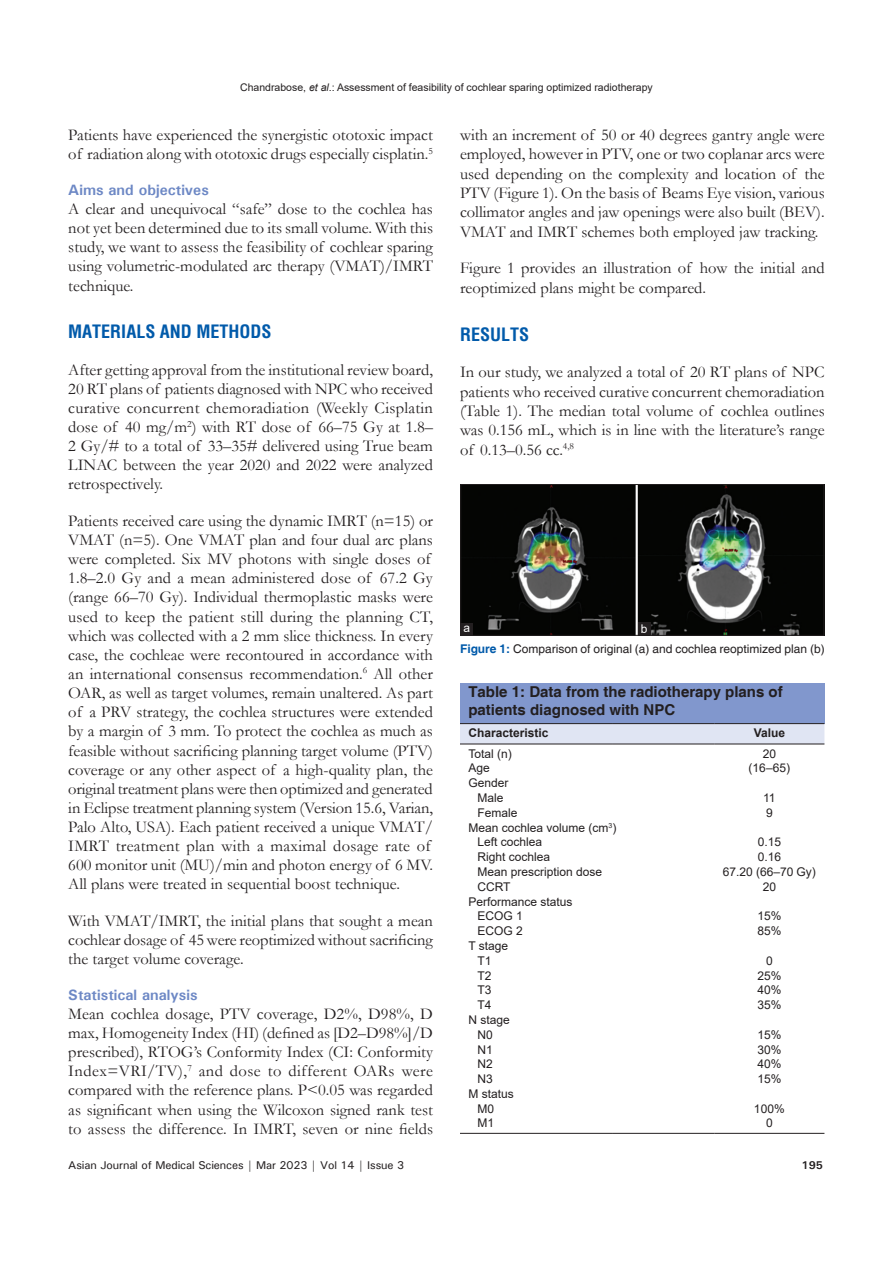
<style>
.page{position:relative;width:893px;height:1263px;background:#fff}
.page>*{position:absolute;margin:0;border:0;box-sizing:border-box;transform-origin:0 0}
.t1{font:700 condensed 18px "Helvetica";color:#015aaa}
.TX{font:16.5px/19.2px "Garamond";color:#231f20;text-align:justify}
.TT{font:700 15px/18px "Helvetica";color:#231f20}
.t2{font:700 15px "Univers";color:#6d88c5}
.TB{font:12px "Arial";color:#231f20}
.FGC{font:12px "Helvetica";color:#231f20}
.TCH{font:700 12px "Arial";color:#231f20}
.TBL{font:12px "Arial";color:#231f20}
.LABEL{font:12px "Arial";color:#fff}
.t3{font:500 11.25px "Univers";letter-spacing:-.01em;color:#231f20}
.t4{font:700 11.25px "Univers";color:#231f20}
.t5{font:10.5px "Arial";color:#231f20}
.s1{font-style:italic}
.s2{font-weight:700;color:#015aaa}
</style>
<div class="page">
<img style="left:462px;top:486px;width:360px;height:147px">
<div style="left:460px;top:484px;width:364px;height:151px;border:1px solid #231f20"></div>
<div style="left:638px;top:622px;width:12px;height:13px;background:#231f20"></div>
<div style="left:460px;top:623px;width:13px;height:12px;background:#231f20"></div>
<div style="left:460px;top:683px;width:364px;height:41px;background:#8197cd"></div>
<svg style="left:460px;top:724px;width:364px;height:20px;background:#dadeec"></svg>
<hr style="left:460px;top:1133px;width:153px;height:1px;background:#231f20">
<hr style="left:613px;top:1133px;width:101px;height:1px;background:#231f20">
<hr style="left:714px;top:1133px;width:110px;height:1px;background:#231f20">
<hr style="left:460px;top:744px;width:153px;height:1px;background:#231f20">
<hr style="left:613px;top:744px;width:101px;height:1px;background:#231f20">
<hr style="left:714px;top:744px;width:110px;height:1px;background:#231f20">
<hr style="left:460px;top:723px;width:153px;height:1px;background:#231f20">
<hr style="left:613px;top:723px;width:101px;height:1px;background:#231f20">
<hr style="left:714px;top:723px;width:110px;height:1px;background:#231f20">
<p class="t5" style="left:240px;top:80px;width:414px">Chandrabose, <span class="s1">et al</span>.: Assessment of feasibility of cochlear sparing optimized radiotherapy</p>
<p class="TX" style="left:68px;top:125px;width:366px">Patients have experienced the synergistic ototoxic impact of radiation along with ototoxic drugs especially cisplatin.<sup>5</sup></p>
<h2 class="t2" style="left:68px;top:180px;width:142px">Aims and objectives</h2>
<p class="TX" style="left:68px;top:199px;width:366px">A clear and unequivocal “safe” dose to the cochlea has not yet been determined due to its small volume. With this study, we want to assess the feasibility of cochlear sparing using volumetric-modulated arc therapy (VMAT)/IMRT technique.</p>
<h1 class="t1" style="left:68px;top:320px;width:205px">MATERIALS AND METHODS</h1>
<p class="TX" style="left:68px;top:359px;width:366px">After getting approval from the institutional review board, 20 RT plans of patients diagnosed with NPC who received curative concurrent chemoradiation (Weekly Cisplatin dose of 40 mg/m<sup>2</sup>) with RT dose of 66–75 Gy at 1.8– 2 Gy/# to a total of 33–35# delivered using True beam LINAC between the year 2020 and 2022 were analyzed retrospectively.</p>
<p class="TX" style="left:68px;top:511px;width:366px;text-align:left">Patients received care using the dynamic IMRT (n=15) or VMAT (n=5). One VMAT plan and four dual arc plans were completed. Six MV photons with single doses of 1.8–2.0 Gy and a mean administered dose of 67.2 Gy (range 66–70 Gy). Individual thermoplastic masks were used to keep the patient still during the planning CT, which was collected with a 2 mm slice thickness. In every case, the cochleae were recontoured in accordance with an international consensus recommendation.<sup>6</sup> All other OAR, as well as target volumes, remain unaltered. As part of a PRV strategy, the cochlea structures were extended by a margin of 3 mm. To protect the cochlea as much as feasible without sacrificing planning target volume (PTV) coverage or any other aspect of a high-quality plan, the original treatment plans were then optimized and generated in Eclipse treatment planning system (Version 15.6, Varian, Palo Alto, USA). Each patient received a unique VMAT/ IMRT treatment plan with a maximal dosage rate of 600 monitor unit (MU)/min and photon energy of 6 MV.<br>All plans were treated in sequential boost technique.</p>
<p class="TX" style="left:68px;top:911px;width:366px">With VMAT/IMRT, the initial plans that sought a mean cochlear dosage of 45 were reoptimized without sacrificing the target volume coverage.</p>
<h2 class="t2" style="left:68px;top:985px;width:131px">Statistical analysis</h2>
<p class="TX" style="left:68px;top:1004px;width:366px">Mean cochlea dosage, PTV coverage, D2%, D98%, D max, Homogeneity Index (HI) (defined as [D2–D98%]/D prescribed), RTOG’s Conformity Index (CI: Conformity Index=VRI/TV),<sup>7</sup> and dose to different OARs were compared with the reference plans. P&lt;0.05 was regarded as significant when using the Wilcoxon signed rank test to assess the difference. In IMRT, seven or nine fields</p>
<p class="TX" style="left:460px;top:125px;width:366px">with an increment of 50 or 40 degrees gantry angle were employed, however in PTV, one or two coplanar arcs were used depending on the complexity and location of the PTV (Figure 1). On the basis of Beams Eye vision, various collimator angles and jaw openings were also built (BEV).<br>VMAT and IMRT schemes both employed jaw tracking.</p>
<p class="TX" style="left:460px;top:258px;width:366px">Figure 1 provides an illustration of how the initial and reoptimized plans might be compared.</p>
<h1 class="t1" style="left:460px;top:322px;width:71px">RESULTS</h1>
<p class="TX" style="left:460px;top:362px;width:366px">In our study, we analyzed a total of 20 RT plans of NPC patients who received curative concurrent chemoradiation (Table 1). The median total volume of cochlea outlines was 0.156 mL, which is in line with the literature’s range of 0.13–0.56 cc.<sup>4,8</sup></p>
<p class="LABEL" style="left:464px;top:620px;width:8px">a</p>
<p class="LABEL" style="left:641px;top:621px;width:8px">b</p>
<p class="FGC" style="left:460px;top:642px;width:366px"><span class="s2">Figure 1:</span> Comparison of original (a) and cochlea reoptimized plan (b)</p>
<p class="TT" style="left:468px;top:684px;width:316px">Table 1: Data from the radiotherapy plans of patients diagnosed with NPC</p>
<p class="TCH" style="left:468px;top:725px;width:82px">Characteristic</p>
<p class="TCH" style="left:754px;top:725px;width:33px">Value</p>
<p class="TB" style="left:468px;top:745px;width:45px">Total (n)</p>
<p class="TB" style="left:763px;top:745px;width:15px">20</p>
<p class="TB" style="left:468px;top:760px;width:23px">Age</p>
<p class="TB" style="left:749px;top:760px;width:43px">(16–65)</p>
<p class="TB" style="left:468px;top:775px;width:42px">Gender</p>
<p class="TB" style="left:477px;top:789px;width:28px">Male</p>
<p class="TB" style="left:763px;top:789px;width:14px">11</p>
<p class="TB" style="left:477px;top:804px;width:42px">Female</p>
<p class="TB" style="left:766px;top:804px;width:8px">9</p>
<p class="TB" style="left:468px;top:819px;width:149px">Mean cochlea volume (cm<sup>3</sup>)</p>
<p class="TB" style="left:477px;top:834px;width:66px">Left cochlea</p>
<p class="TB" style="left:758px;top:834px;width:25px">0.15</p>
<p class="TB" style="left:477px;top:849px;width:74px">Right cochlea</p>
<p class="TB" style="left:758px;top:849px;width:25px">0.16</p>
<p class="TB" style="left:477px;top:863px;width:126px">Mean prescription dose</p>
<p class="TB" style="left:723px;top:863px;width:95px">67.20 (66–70 Gy)</p>
<p class="TB" style="left:477px;top:878px;width:35px">CCRT</p>
<p class="TB" style="left:763px;top:878px;width:15px">20</p>
<p class="TB" style="left:468px;top:893px;width:106px">Performance status</p>
<p class="TB" style="left:477px;top:908px;width:47px">ECOG 1</p>
<p class="TB" style="left:757px;top:908px;width:26px">15%</p>
<p class="TB" style="left:477px;top:923px;width:47px">ECOG 2</p>
<p class="TB" style="left:757px;top:923px;width:26px">85%</p>
<p class="TB" style="left:468px;top:937px;width:41px">T stage</p>
<p class="TB" style="left:477px;top:952px;width:16px">T1</p>
<p class="TB" style="left:766px;top:952px;width:8px">0</p>
<p class="TB" style="left:477px;top:967px;width:16px">T2</p>
<p class="TB" style="left:757px;top:967px;width:26px">25%</p>
<p class="TB" style="left:477px;top:982px;width:16px">T3</p>
<p class="TB" style="left:757px;top:982px;width:26px">40%</p>
<p class="TB" style="left:477px;top:996px;width:16px">T4</p>
<p class="TB" style="left:757px;top:996px;width:26px">35%</p>
<p class="TB" style="left:468px;top:1011px;width:43px">N stage</p>
<p class="TB" style="left:477px;top:1026px;width:17px">N0</p>
<p class="TB" style="left:757px;top:1026px;width:26px">15%</p>
<p class="TB" style="left:477px;top:1041px;width:17px">N1</p>
<p class="TB" style="left:757px;top:1041px;width:26px">30%</p>
<p class="TB" style="left:477px;top:1056px;width:17px">N2</p>
<p class="TB" style="left:757px;top:1056px;width:26px">40%</p>
<p class="TB" style="left:477px;top:1070px;width:17px">N3</p>
<p class="TB" style="left:757px;top:1070px;width:26px">15%</p>
<p class="TB" style="left:468px;top:1085px;width:47px">M status</p>
<p class="TB" style="left:477px;top:1100px;width:18px">M0</p>
<p class="TB" style="left:754px;top:1100px;width:32px">100%</p>
<p class="TBL" style="left:477px;top:1115px;width:18px">M1</p>
<p class="TBL" style="left:766px;top:1115px;width:8px">0</p>
<p class="t3" style="left:68px;top:1157px;width:337px">Asian Journal of Medical Sciences | Mar 2023 | Vol 14 | Issue 3</p>
<p class="t4" style="left:802px;top:1158px;width:23px">195</p>
</div>
